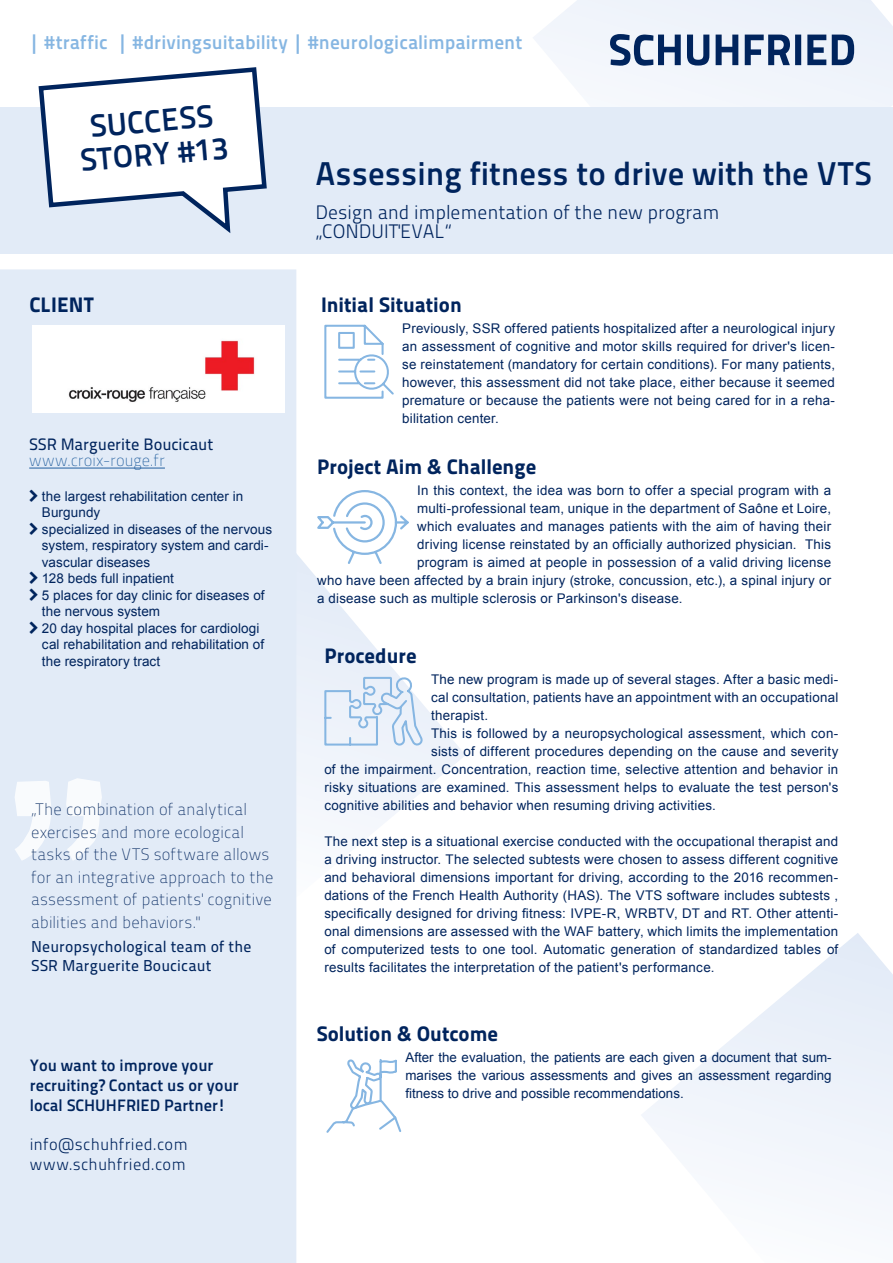
<style>
.page{position:relative;width:893px;height:1263px;background:#fff}
.page>*{position:absolute;margin:0;border:0;box-sizing:border-box;transform-origin:0 0}
.t1{font:33px "Titillium Maps 26 L 750 wt";color:#00245d}
.t2{font:31.5px/33px "Titillium Maps 26 L 750 wt";color:#00245d;text-align:center}
.t3{font:21px "Titillium Maps 26 L 999 wt";color:#00245d}
.t4{font:19.5px "Titillium Maps 26 L 750 wt";letter-spacing:.005em;color:#86b6e2}
.t5{font:19.5px/19.5px "Titillium Maps 26 L 250 wt";color:#00245d}
.t6{font:16.5px/22.5px "Titillium Maps 26 L 1 wt";letter-spacing:.01em;color:#00245d}
.t7{font:16.5px/19.8px "Titillium Maps 26 L 750 wt";color:#00245d}
.t8{font:16.5px/19.8px "Titillium Maps 26 L 250 wt";letter-spacing:.015em;color:#00245d}
.t9{font:16.5px "Titillium Maps 26 L 500 wt";color:#00245d}
.t10{font:16.5px "Titillium Maps 26 L 1 wt";letter-spacing:-.005em;color:#215e9e}
.t11{font:15.75px/19.5px "Titillium Maps 26 L 500 wt";letter-spacing:.01em;color:#00245d}
.t12{font:13.5px/16.5px "Arial";letter-spacing:.005em;color:#00245d}
.t13{font:13.35px/18px "Arial";letter-spacing:.015em;color:#00245d;text-align:justify}
</style>
<div class="page">
<svg style="left:642px;top:933px;width:251px;height:274px"></svg>
<svg style="left:296px;top:538px;width:169px;height:399px"></svg>
<div style="left:0;top:269px;width:296px;height:994px;background:#e2ebf7"></div>
<svg style="left:532px;top:0;width:361px;height:108px"></svg>
<div style="left:0;top:108px;width:893px;height:146px;background:#e2ebf7"></div>
<div style="left:32px;top:325px;width:253px;height:88px;background:#fff"></div>
<svg style="left:610px;top:34px;width:244px;height:32px"></svg>
<svg style="left:326px;top:1059px;width:76px;height:74px"></svg>
<svg style="left:323px;top:675px;width:101px;height:72px"></svg>
<hr style="left:29px;top:468px;width:136px;height:1px;background:#215e9e">
<svg style="left:324px;top:324px;width:70px;height:75px"></svg>
<svg style="left:36px;top:67px;width:233px;height:166px"></svg>
<svg style="left:314px;top:490px;width:99px;height:76px"></svg>
<svg style="left:14px;top:778px;width:88px;height:83px"></svg>
<img style="left:68px;top:340px;width:187px;height:62px">
<svg style="left:30px;top:489px;width:8px;height:13px"></svg>
<svg style="left:30px;top:522px;width:8px;height:13px"></svg>
<svg style="left:30px;top:572px;width:8px;height:29px"></svg>
<svg style="left:30px;top:621px;width:8px;height:13px"></svg>
<h3 class="t4" style="left:29px;top:27px;width:494px">| #traffic | #drivingsuitability | #neurologicalimpairment</h3>
<h2 class="t2" style="left:76px;top:109px;width:150px;rotate:-5deg">SUCCESS<br>STORY #13</h2>
<h3 class="t3" style="left:29px;top:288px;width:66px">CLIENT</h3>
<p class="t9" style="left:29px;top:432px;width:186px">SSR Marguerite Boucicaut</p>
<p class="t10" style="left:29px;top:449px;width:137px">www.croix-rouge.fr</p>
<p class="t12" style="left:42px;top:488px;width:232px">the largest rehabilitation center in<br>Burgundy<br>specialized in diseases of the nervous system, respiratory system and cardi&shy;vascular diseases<br>128 beds full inpatient<br>5 places for day clinic for diseases of the nervous system<br>20 day hospital places for cardiologi cal rehabilitation and rehabilitation of the respiratory tract</p>
<p class="t6" style="left:31px;top:797px;width:244px">„The combination of analytical exercises and more ecological tasks of the VTS software allows for an integrative approach to the assessment of patients' cognitive abilities and behaviors."</p>
<p class="t11" style="left:31px;top:936px;width:222px">Neuropsychological team of the<br>SSR Marguerite Boucicaut</p>
<p class="t7" style="left:30px;top:1054px;width:211px">You want to improve your recruiting? Contact us or your local SCHUHFRIED Partner!</p>
<p class="t8" style="left:30px;top:1134px;width:159px">info@schuhfried.com www.schuhfried.com</p>
<h1 class="t1" style="left:316px;top:148px;width:557px">Assessing fitness to drive with the VTS</h1>
<h3 class="t5" style="left:316px;top:201px;width:405px">Design and implementation of the new program „CONDUIT'EVAL“</h3>
<h3 class="t3" style="left:321px;top:288px;width:142px">Initial Situation</h3>
<p class="t13" style="left:402px;top:319px;width:434px">Previously, SSR offered patients hospitalized after a neurological injury an assessment of cognitive and motor skills required for driver's licen&shy;se reinstatement (mandatory for certain conditions). For many patients, however, this assessment did not take place, either because it seemed premature or because the patients were not being cared for in a reha&shy;bilitation center.</p>
<h3 class="t3" style="left:317px;top:450px;width:221px">Project Aim &amp; Challenge</h3>
<p class="t13" style="left:417px;top:481px;width:415px">In this context, the idea was born to offer a special program with a</p>
<p class="t13" style="left:417px;top:499px;width:415px">multi-professional team, unique in the department of Saône et Loire,</p>
<p class="t13" style="left:417px;top:517px;width:415px">which evaluates and manages patients with the aim of having their</p>
<p class="t13" style="left:417px;top:535px;width:415px">driving license reinstated by an officially authorized physician. This</p>
<p class="t13" style="left:417px;top:553px;width:415px">program is aimed at people in possession of a valid driving license</p>
<p class="t13" style="left:317px;top:571px;width:515px">who have been affected by a brain injury (stroke, concussion, etc.), a spinal injury or</p>
<p class="t13" style="left:317px;top:589px;width:367px">a disease such as multiple sclerosis or Parkinson's disease.</p>
<h3 class="t3" style="left:324px;top:639px;width:94px">Procedure</h3>
<p class="t13" style="left:431px;top:670px;width:409px">The new program is made up of several stages. After a basic medi-</p>
<p class="t13" style="left:431px;top:688px;width:409px">cal consultation, patients have an appointment with an occupational</p>
<p class="t13" style="left:431px;top:706px;width:59px">therapist.</p>
<p class="t13" style="left:431px;top:724px;width:409px">This is followed by a neuropsychological assessment, which con-</p>
<p class="t13" style="left:431px;top:742px;width:409px">sists of different procedures depending on the cause and severity</p>
<p class="t13" style="left:324px;top:760px;width:515px">of the impairment. Concentration, reaction time, selective attention and behavior in</p>
<p class="t13" style="left:324px;top:778px;width:515px">risky situations are examined. This assessment helps to evaluate the test person's</p>
<p class="t13" style="left:324px;top:796px;width:393px">cognitive abilities and behavior when resuming driving activities.</p>
<p class="t13" style="left:324px;top:832px;width:515px">The next step is a situational exercise conducted with the occupational therapist and a driving instructor. The selected subtests were chosen to assess different cognitive and behavioral dimensions important for driving, according to the 2016 recommen&shy;dations of the French Health Authority (HAS). The VTS software includes subtests , specifically designed for driving fitness: IVPE-R, WRBTV, DT and RT. Other attenti&shy;onal dimensions are assessed with the WAF battery, which limits the implementation of computerized tests to one tool. Automatic generation of standardized tables of results facilitates the interpretation of the patient's performance.</p>
<h3 class="t3" style="left:317px;top:1017px;width:183px">Solution &amp; Outcome</h3>
<p class="t13" style="left:405px;top:1048px;width:428px">After the evaluation, the patients are each given a document that sum&shy;marises the various assessments and gives an assessment regarding fitness to drive and possible recommendations.</p>
</div>
